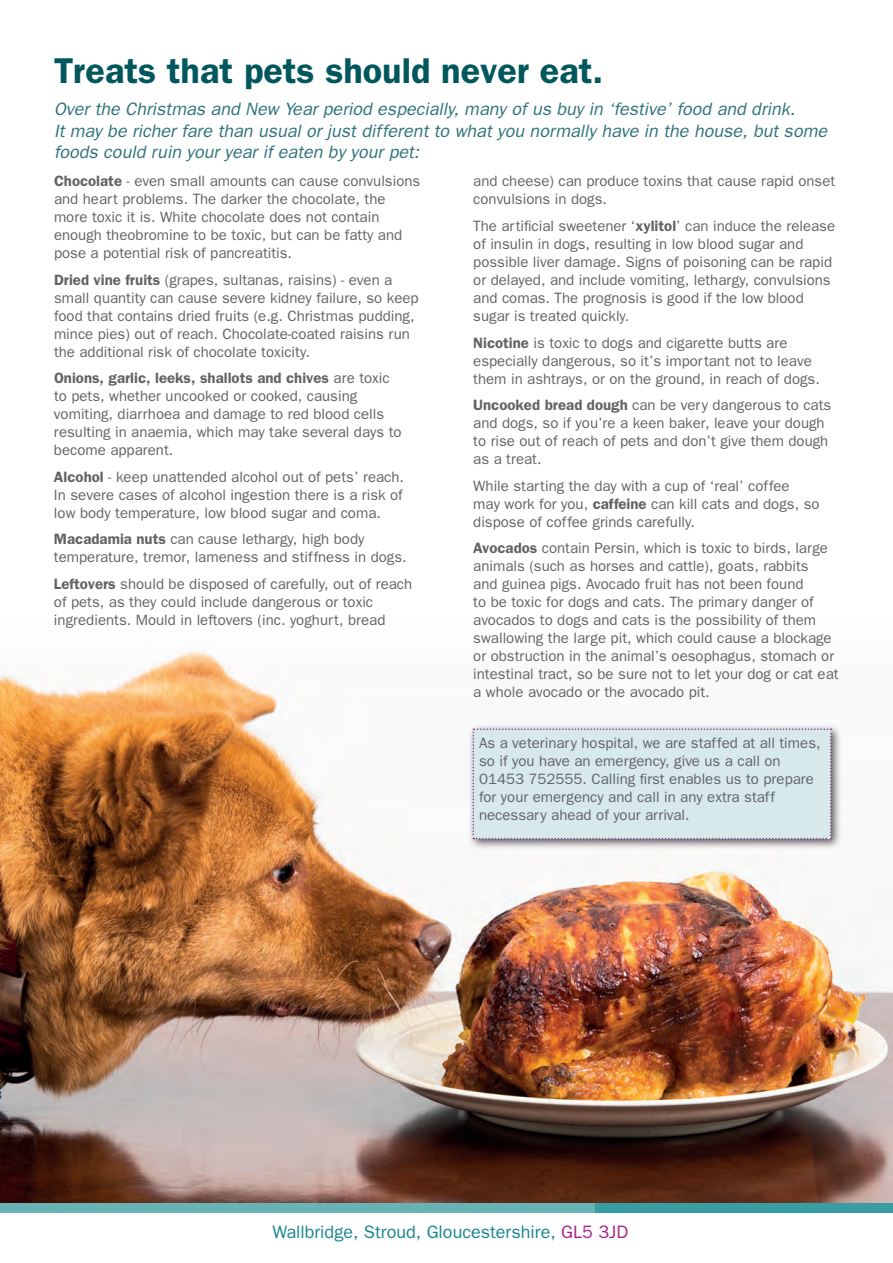
<style>
.page{position:relative;width:893px;height:1263px;background:#fff}
.page>*{position:absolute;margin:0;border:0;box-sizing:border-box;transform-origin:0 0}
.t1{font:600 36px "Franklin Gothic";color:#00575d}
.t2{font:italic 18px/21.6px "Franklin Gothic";color:#2e737a}
.t3{font:18px "Franklin Gothic";color:#188690}
.t4{font:15px/18px "Franklin Gothic";color:#636366}
.s1{font-weight:600}
.s2{color:#a72189}
</style>
<div class="page">
<div style="left:0;top:1202px;width:595px;height:11px;background:#68b3b6"></div>
<div style="left:595px;top:1202px;width:298px;height:11px;background:#399ea3"></div>
<img style="left:0;top:650px;width:893px;height:553px">
<div style="left:468px;top:724px;width:374px;height:126px;background:#231f20;opacity:.75"></div>
<div style="left:473px;top:729px;width:359px;height:110px;background:#d7e9eb"></div>
<p class="t1" style="left:54px;top:49px;width:551px">Treats that pets should never eat.</p>
<p class="t2" style="left:54px;top:98px;width:775px">Over the Christmas and New Year period especially, many of us buy in ‘festive’ food and drink.<br>It may be richer fare than usual or just different to what you normally have in the house, but some foods could ruin your year if eaten by your pet:</p>
<p class="t4" style="left:54px;top:172px;width:368px"><span class="s1">Chocolate</span> - even small amounts can cause convulsions and heart problems. The darker the chocolate, the more toxic it is. White chocolate does not contain enough theobromine to be toxic, but can be fatty and pose a potential risk of pancreatitis.</p>
<p class="t4" style="left:54px;top:270px;width:366px"><span class="s1">Dried vine fruits</span> (grapes, sultanas, raisins) - even a small quantity can cause severe kidney failure, so keep food that contains dried fruits (e.g. Christmas pudding, mince pies) out of reach. Chocolate-coated raisins run the additional risk of chocolate toxicity.</p>
<p class="t4" style="left:54px;top:369px;width:349px"><span class="s1">Onions, garlic, leeks, shallots and chives</span> are toxic to pets, whether uncooked or cooked, causing vomiting, diarrhoea and damage to red blood cells resulting in anaemia, which may take several days to become apparent.</p>
<p class="t4" style="left:54px;top:467px;width:352px;text-align:justify"><span class="s1">Alcohol</span> - keep unattended alcohol out of pets’ reach.<br>In severe cases of alcohol ingestion there is a risk of low body temperature, low blood sugar and coma.</p>
<p class="t4" style="left:54px;top:530px;width:354px"><span class="s1">Macadamia nuts</span> can cause lethargy, high body temperature, tremor, lameness and stiffness in dogs.</p>
<p class="t4" style="left:54px;top:574px;width:360px"><span class="s1">Leftovers</span> should be disposed of carefully, out of reach of pets, as they could include dangerous or toxic ingredients. Mould in leftovers (inc. yoghurt, bread</p>
<p class="t4" style="left:473px;top:172px;width:364px">and cheese) can produce toxins that cause rapid onset convulsions in dogs.</p>
<p class="t4" style="left:473px;top:217px;width:363px">The artificial sweetener ‘<span class="s1">xylitol</span>’ can induce the release of insulin in dogs, resulting in low blood sugar and possible liver damage. Signs of poisoning can be rapid or delayed, and include vomiting, lethargy, convulsions and comas. The prognosis is good if the low blood sugar is treated quickly.</p>
<p class="t4" style="left:473px;top:333px;width:348px"><span class="s1">Nicotine</span> is toxic to dogs and cigarette butts are especially dangerous, so it’s important not to leave them in ashtrays, or on the ground, in reach of dogs.</p>
<p class="t4" style="left:473px;top:396px;width:359px"><span class="s1">Uncooked bread dough</span> can be very dangerous to cats and dogs, so if you’re a keen baker, leave your dough to rise out of reach of pets and don’t give them dough as a treat.</p>
<p class="t4" style="left:473px;top:476px;width:348px">While starting the day with a cup of ‘real’ coffee may work for you, <span class="s1">caffeine</span> can kill cats and dogs, so dispose of coffee grinds carefully.</p>
<p class="t4" style="left:473px;top:539px;width:367px"><span class="s1">Avocados</span> contain Persin, which is toxic to birds, large animals (such as horses and cattle), goats, rabbits<br>and guinea pigs. Avocado fruit has not been found<br>to be toxic for dogs and cats. The primary danger of avocados to dogs and cats is the possibility of them swallowing the large pit, which could cause a blockage or obstruction in the animal’s oesophagus, stomach or intestinal tract, so be sure not to let your dog or cat eat a whole avocado or the avocado pit.</p>
<p class="t4" style="left:479px;top:734px;width:343px">As a veterinary hospital, we are staffed at all times, so if you have an emergency, give us a call on 01453 752555. Calling first enables us to prepare for your emergency and call in any extra staff necessary ahead of your arrival.</p>
<p class="t3" style="left:272px;top:1222px;width:357px">Wallbridge, Stroud, Gloucestershire, <span class="s2">GL5 3JD</span></p>
</div>
